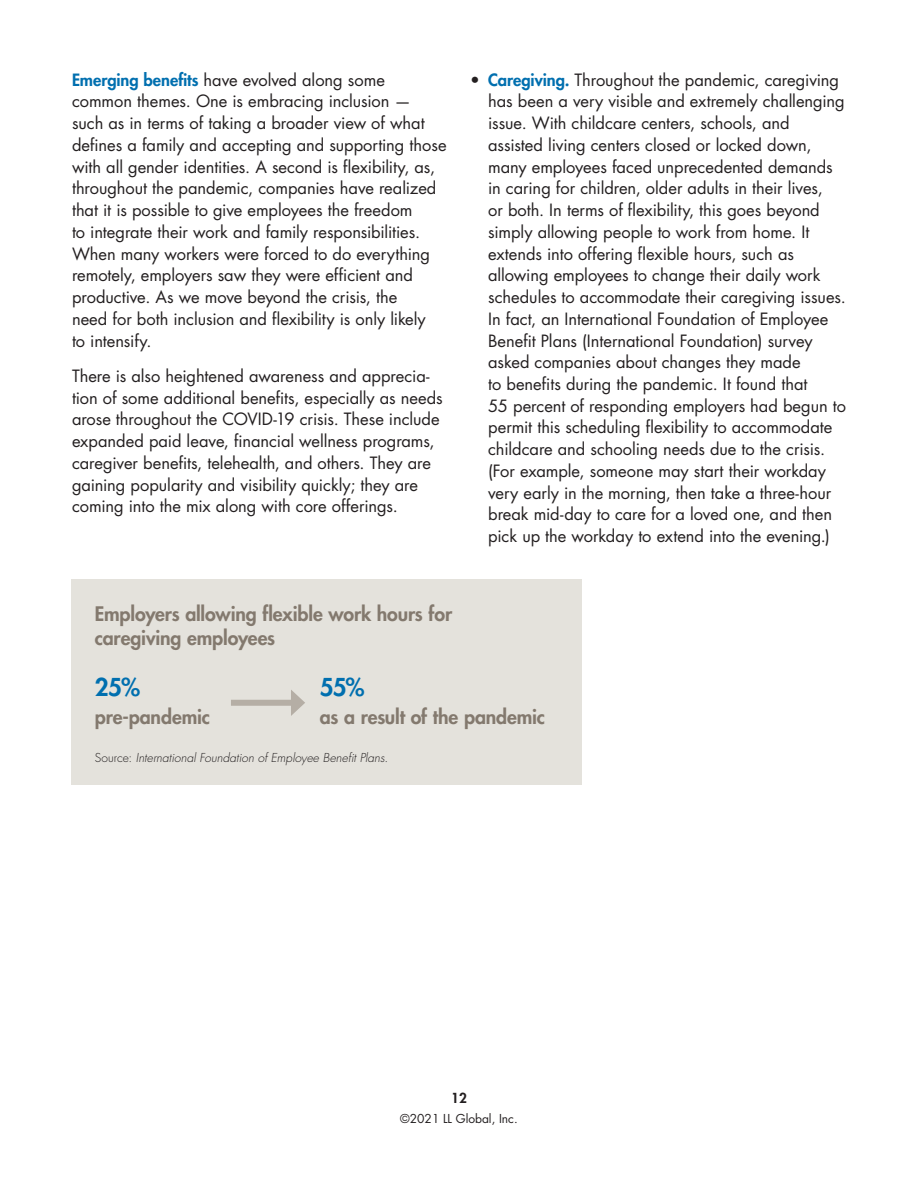
<style>
.page{position:relative;width:918px;height:1188px;background:#fff}
.page>*{position:absolute;margin:0;border:0;box-sizing:border-box;transform-origin:0 0}
.t1{font:800 24px "Futura Std";color:#006faf}
.t2{font:800 19.5px/24px "Futura Std";letter-spacing:-.005em;color:#83796e}
.t3{font:16.5px/21.8px "Futura Std";letter-spacing:-.005em;color:#231f20}
.t4{font:800 13.5px "Futura Std";color:#231f20}
.t5{font:italic 300 12px "Futura Std";color:#231f20}
.t6{font:12px "Futura Std";color:#231f20}
.s1{font-weight:800;color:#006faf}
.s2{font-style:normal}
</style>
<div class="page">
<div style="left:71px;top:579px;width:510px;height:206px;background:#e4e2dc"></div>
<div style="left:231px;top:700px;width:65px;height:6px;background:#b5aea5"></div>
<svg style="left:291px;top:690px;width:14px;height:26px"></svg>
<p class="t3" style="left:72px;top:69px;width:376px"><span class="s1">Emerging benefits</span> have evolved along some common themes. One is embracing inclusion — such as in terms of taking a broader view of what defines a family and accepting and supporting those with all gender identities. A second is flexibility, as, throughout the pandemic, companies have realized that it is possible to give employees the freedom<br>to integrate their work and family responsibilities.<br>When many workers were forced to do everything remotely, employers saw they were efficient and productive. As we move beyond the crisis, the<br>need for both inclusion and flexibility is only likely<br>to intensify.</p>
<p class="t3" style="left:72px;top:365px;width:372px">There is also heightened awareness and apprecia&shy;tion of some additional benefits, especially as needs arose throughout the COVID-19 crisis. These include expanded paid leave, financial wellness programs, caregiver benefits, telehealth, and others. They are gaining popularity and visibility quickly; they are coming into the mix along with core offerings.</p>
<p class="t3" style="left:488px;top:69px;width:359px;text-indent:-18px">• <span class="s1">Caregiving.</span> Throughout the pandemic, caregiving has been a very visible and extremely challenging issue. With childcare centers, schools, and assisted living centers closed or locked down, many employees faced unprecedented demands in caring for children, older adults in their lives,<br>or both. In terms of flexibility, this goes beyond simply allowing people to work from home. It extends into offering flexible hours, such as allowing employees to change their daily work schedules to accommodate their caregiving issues.<br>In fact, an International Foundation of Employee Benefit Plans (International Foundation) survey asked companies about changes they made<br>to benefits during the pandemic. It found that<br>55 percent of responding employers had begun to permit this scheduling flexibility to accommodate childcare and schooling needs due to the crisis. (For example, someone may start their workday very early in the morning, then take a three-hour break mid-day to care for a loved one, and then pick up the workday to extend into the evening.)</p>
<p class="t2" style="left:95px;top:602px;width:359px">Employers allowing flexible work hours for caregiving employees</p>
<h1 class="t1" style="left:95px;top:672px;width:47px">25%</h1>
<h1 class="t1" style="left:320px;top:672px;width:46px">55%</h1>
<p class="t2" style="left:95px;top:705px;width:117px">pre-pandemic</p>
<p class="t2" style="left:320px;top:705px;width:227px">as a result of the pandemic</p>
<p class="t5" style="left:95px;top:750px;width:295px"><span class="s2">Source:</span> International Foundation of Employee Benefit Plans.</p>
<p class="t4" style="left:451px;top:1090px;width:17px">12</p>
<p class="t6" style="left:400px;top:1111px;width:119px">©2021 LL Global, Inc.</p>
</div>
